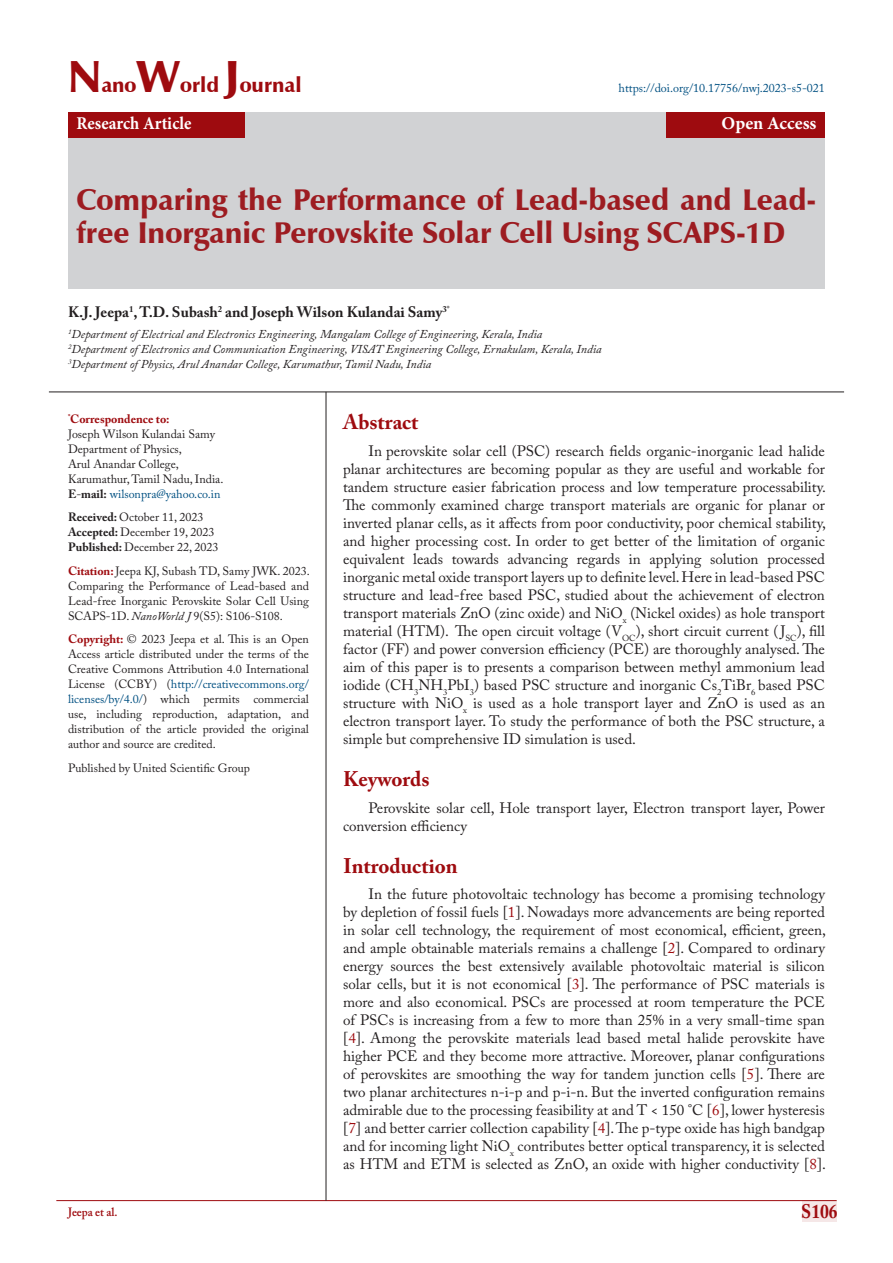
<style>
.page{position:relative;width:893px;height:1263px;background:#fff}
.page>*{position:absolute;margin:0;border:0;box-sizing:border-box;transform-origin:0 0}
.t1{font:900 30px/33px "Zapf Humanist 601 BT";color:#9d1c21}
.Heading-01{font:700 21px "Adobe Caslon Pro";color:#9e0b0f}
.t2{font:900 21px "Zapf Humanist 601 BT";color:#9e0b0f}
.t3{font:700 19.5px "Adobe Caslon Pro";color:#9e0b0f;scale:.9 1}
.t4{font:700 18px "Minion Pro";color:#fff;scale:.93 1}
.t5{font:700 18px "Minion Pro";color:#fff}
.Paragraph-new{font:15px/18px "Adobe Caslon Pro";color:#231f20;text-align:justify}
.t6{font:700 15px "Adobe Caslon Pro";color:#231f20}
.t7{font:12px/15px "Adobe Caslon Pro";color:#231f20;text-align:justify}
.t8{font:italic 12px "Adobe Caslon Pro";color:#231f20}
.t9{font:12px "Adobe Caslon Pro";color:#005082}
.t10{font:700 12px "Adobe Caslon Pro";color:#9e0b0f}
.t11{font:600 12px "Adobe Caslon Pro";color:#9e0b0f;scale:.95 1}
.s1{font-size:45px}
.s2{font-weight:700;color:#231f20}
.s3{color:#231f20}
.s4{font-weight:700}
.s5{font-weight:700;color:#9e0b0f}
.s6{font-style:italic}
.s7{color:#005082}
.s8{color:#9e0b0f}
</style>
<div class="page">
<div style="left:802px;top:1200px;width:35px;height:21px;background:#f5e7e7"></div>
<hr style="left:56px;top:1200px;width:781px;height:1px;background:#9e0b0f">
<div style="left:68px;top:112px;width:757px;height:177px;background:#d1d2d4"></div>
<div style="left:68px;top:112px;width:177px;height:26px;background:#9e0b0f"></div>
<div style="left:666px;top:112px;width:159px;height:26px;background:#9e0b0f"></div>
<hr style="left:326px;top:392px;width:1px;height:809px;background:#231f20">
<hr style="left:49px;top:392px;width:795px;height:1px;background:#231f20">
<p class="t2" style="left:68px;top:72px;width:235px"><span class="s1">N</span>ano<span class="s1">W</span>orld <span class="s1">J</span>ournal</p>
<p class="t4" style="left:77px;top:111px;width:125px">Research Article</p>
<p class="t5" style="left:721px;top:111px;width:96px">Open Access</p>
<p class="t9" style="left:619px;top:81px;width:208px">https://doi.org/10.17756/nwj.2023-s5-021</p>
<p class="t1" style="left:77px;top:183px;width:741px">Comparing the Performance of Lead-based and Lead&shy;free Inorganic Perovskite Solar Cell Using SCAPS-1D</p>
<p class="t6" style="left:68px;top:303px;width:383px">K.J. Jeepa<sup>1</sup>, T.D. Subash<sup>2</sup> and Joseph Wilson Kulandai Samy<sup>3</sup><sup>*</sup></p>
<p class="t8" style="left:68px;top:327px;width:476px"><sup>1</sup>Department of Electrical and Electronics Engineering, Mangalam College of Engineering, Kerala, India</p>
<p class="t8" style="left:68px;top:342px;width:535px"><sup>2</sup>Department of Electronics and Communication Engineering, VISAT Engineering College, Ernakulam, Kerala, India</p>
<p class="t8" style="left:68px;top:357px;width:365px"><sup>3</sup>Department of Physics, Arul Anandar College, Karumathur, Tamil Nadu, India</p>
<p class="t10" style="left:68px;top:411px;width:103px"><sup>*</sup>Correspondence to:</p>
<p class="t7" style="left:68px;top:426px;width:149px">Joseph Wilson Kulandai Samy</p>
<p class="t7" style="left:68px;top:441px;width:115px">Department of Physics,</p>
<p class="t7" style="left:68px;top:456px;width:112px">Arul Anandar College,</p>
<p class="t7" style="left:68px;top:471px;width:157px">Karumathur, Tamil Nadu, India.</p>
<p class="t9" style="left:68px;top:486px;width:154px"><span class="s2">E</span><span class="s3">-</span><span class="s2">mail:</span> wilsonpra@yahoo.co.in</p>
<p class="t7" style="left:68px;top:509px;width:137px"><span class="s4">Received:</span> October 11, 2023</p>
<p class="t7" style="left:68px;top:524px;width:148px"><span class="s4">Accepted:</span> December 19, 2023</p>
<p class="t7" style="left:68px;top:539px;width:152px"><span class="s4">Published:</span> December 22, 2023</p>
<p class="t7" style="left:68px;top:563px;width:243px"><span class="s5">Citation:</span> Jeepa KJ, Subash TD, Samy JWK. 2023.<br>Comparing the Performance of Lead-based and Lead-free Inorganic Perovskite Solar Cell Using SCAPS-1D. <span class="s6">NanoWorld J</span> 9(S5): S106-S108.</p>
<p class="t7" style="left:68px;top:631px;width:242px"><span class="s5">Copyright:</span> © 2023 Jeepa et al. This is an Open Access article distributed under the terms of the Creative Commons Attribution 4.0 International License (CCBY) (<span class="s7">http://creativecommons.org/ licenses/by/4.0/</span>) which permits commercial use, including reproduction, adaptation, and distribution of the article provided the original author and source are credited.</p>
<p class="t7" style="left:68px;top:760px;width:183px">Published by United Scientific Group</p>
<p class="Heading-01" style="left:343px;top:410px;width:77px">Abstract</p>
<p class="Paragraph-new" style="left:343px;top:442px;width:484px;text-indent:26px">In perovskite solar cell (PSC) research fields organic-inorganic lead halide planar architectures are becoming popular as they are useful and workable for tandem structure easier fabrication process and low temperature processability.<br>The commonly examined charge transport materials are organic for planar or inverted planar cells, as it affects from poor conductivity, poor chemical stability, and higher processing cost. In order to get better of the limitation of organic equivalent leads towards advancing regards in applying solution processed inorganic metal oxide transport layers up to definite level. Here in lead-based PSC structure and lead-free based PSC, studied about the achievement of electron transport materials ZnO (zinc oxide) and NiO<sub>x</sub> (Nickel oxides) as hole transport material (HTM). The open circuit voltage (V<sub>OC</sub>), short circuit current ( J<sub>SC</sub>), fill factor (FF) and power conversion efficiency (PCE) are thoroughly analysed. The aim of this paper is to presents a comparison between methyl ammonium lead iodide (CH<sub>3</sub>NH<sub>3</sub>PbI<sub>3</sub>) based PSC structure and inorganic Cs<sub>2</sub>TiBr<sub>6</sub> based PSC structure with NiO<sub>x</sub> is used as a hole transport layer and ZnO is used as an electron transport layer. To study the performance of both the PSC structure, a simple but comprehensive ID simulation is used.</p>
<p class="Heading-01" style="left:343px;top:766px;width:88px">Keywords</p>
<p class="Paragraph-new" style="left:343px;top:798px;width:483px;text-indent:26px">Perovskite solar cell, Hole transport layer, Electron transport layer, Power conversion efficiency</p>
<p class="Heading-01" style="left:343px;top:853px;width:116px">Introduction</p>
<p class="Paragraph-new" style="left:343px;top:885px;width:484px;text-indent:26px">In the future photovoltaic technology has become a promising technology by depletion of fossil fuels [<span class="s8">1</span>]. Nowadays more advancements are being reported in solar cell technology, the requirement of most economical, efficient, green, and ample obtainable materials remains a challenge [<span class="s8">2</span>]. Compared to ordinary energy sources the best extensively available photovoltaic material is silicon solar cells, but it is not economical [<span class="s8">3</span>]. The performance of PSC materials is more and also economical. PSCs are processed at room temperature the PCE of PSCs is increasing from a few to more than 25% in a very small-time span [<span class="s8">4</span>]. Among the perovskite materials lead based metal halide perovskite have higher PCE and they become more attractive. Moreover, planar configurations of perovskites are smoothing the way for tandem junction cells [<span class="s8">5</span>]. There are two planar architectures n-i-p and p-i-n. But the inverted configuration remains admirable due to the processing feasibility at and T &lt; 150 °C [<span class="s8">6</span>], lower hysteresis [<span class="s8">7</span>] and better carrier collection capability [<span class="s8">4</span>]. The p-type oxide has high bandgap and for incoming light NiO<sub>x</sub> contributes better optical transparency, it is selected as HTM and ETM is selected as ZnO, an oxide with higher conductivity [<span class="s8">8</span>].</p>
<p class="t11" style="left:68px;top:1204px;width:54px">Jeepa et al.</p>
<h3 class="t3" style="left:801px;top:1200px;width:42px">S106</h3>
</div>
